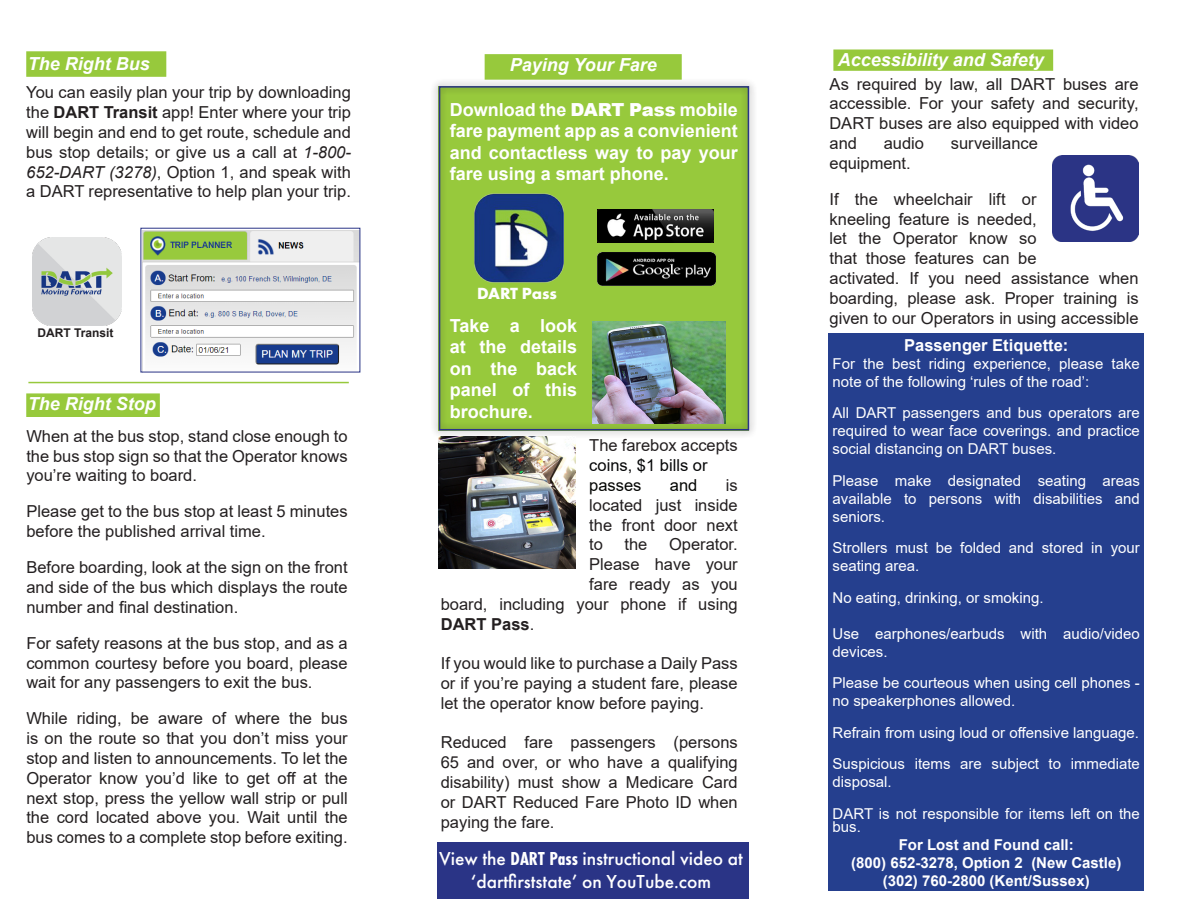
<style>
.page{position:relative;width:1188px;height:918px;background:#fff}
.page>*{position:absolute;margin:0;border:0;box-sizing:border-box;transform-origin:0 0}
.t1{font:500 19.5px/23.4px "Futura PT";color:#fff;text-align:center}
.t2{font:700 18px/21.6px "Arial";color:#fff;text-align:justify}
.t3{font:italic 700 18px "Arial";color:#fff}
.t4{font:700 16.8px "Futura PT";letter-spacing:-.005em;color:#fff}
.t5{font:16.5px/19.8px "Arial";color:#231f20;text-align:justify}
.t6{font:700 16.5px "Arial";color:#fff}
.t7{font:16.5px "Arial";color:#040503}
.t8{font:700 16.5px "Arial";color:#231f20}
.t9{font:15px/18px "Arial";color:#fff}
.t10{font:700 15px "Arial";color:#fff}
.t11{font:700 12px "Arial";color:#231f20}
.s1{font-weight:700}
.s2{font-style:italic}
.s3{font-weight:900}
.s4{color:#050607}
.s5{font-weight:400}
.s6{font-family:"Futura PT Cond";font-weight:700}
</style>
<div class="page">
<div style="left:437px;top:842px;width:312px;height:56px;background:#2a3486"></div>
<div style="left:485px;top:54px;width:197px;height:26px;background:#97c93c;border:2px solid #97c93c"></div>
<div style="left:833px;top:50px;width:220px;height:21px;background:#97c93c;border:2px solid #97c93c"></div>
<div style="left:26px;top:393px;width:134px;height:24px;background:#97c93c;border:2px solid #97c93c"></div>
<div style="left:26px;top:51px;width:140px;height:26px;background:#97c93c;border:2px solid #97c93c"></div>
<div style="left:829px;top:334px;width:315px;height:557px;background:#253f8e"></div>
<div style="left:431px;top:78px;width:326px;height:361px;background:#231f20;opacity:.75"></div>
<div style="left:439px;top:86px;width:310px;height:344px;border:2px solid #2a3486"></div>
<img style="left:143px;top:230px;width:215px;height:135px">
<img style="left:1052px;top:155px;width:87px;height:87px">
<img style="left:33px;top:237px;width:89px;height:89px">
<hr style="left:28px;top:382px;width:321px;height:1px;background:#97c93c">
<img style="left:593px;top:321px;width:133px;height:103px">
<img style="left:439px;top:436px;width:136px;height:133px">
<p class="t3" style="left:28px;top:52px;width:124px">The Right Bus</p>
<p class="t3" style="left:510px;top:52px;width:149px">Paying Your Fare</p>
<p class="t3" style="left:838px;top:47px;width:208px">Accessibility and Safety</p>
<p class="t5" style="left:26px;top:83px;width:326px">You can easily plan your trip by downloading the <span class="s1">DART Transit</span> app! Enter where your trip will begin and end to get route, schedule and bus stop details; or give us a call at <span class="s2">1-800- 652-DART (3278)</span>, Option 1, and speak with a DART representative to help plan your trip.</p>
<p class="t5" style="left:830px;top:74px;width:311px">As required by law, all DART buses are accessible. For your safety and security, DART buses are also equipped with video and</p>
<p class="t2" style="left:450px;top:99px;width:290px">Download the <span class="s3">DART Pass</span> mobile fare payment app as a convienient and contactless way to pay your fare using a smart phone.</p>
<p class="t5" style="left:884px;top:133px;width:42px">audio</p>
<p class="t5" style="left:951px;top:133px;width:89px">surveillance</p>
<p class="t5" style="left:830px;top:153px;width:83px">equipment.</p>
<p class="t5" style="left:830px;top:189px;width:311px;text-align:left">If the wheelchair lift or<br>kneeling feature is needed,<br>let the Operator know so<br>that those features can be<br>activated. If you need assistance when boarding, please ask. Proper training is given to our Operators in using accessible</p>
<p class="t6" style="left:904px;top:333px;width:166px">Passenger Etiquette:</p>
<p class="t9" style="left:833px;top:354px;width:309px">For the best riding experience, please take note of the following ‘rules of the road’:</p>
<p class="t9" style="left:833px;top:404px;width:309px;text-align:justify">All DART passengers and bus operators are required to wear face coverings. and practice social distancing on DART buses.</p>
<p class="t9" style="left:833px;top:471px;width:309px;text-align:justify">Please make designated seating areas available to persons with disabilities and seniors.</p>
<p class="t9" style="left:833px;top:539px;width:309px">Strollers must be folded and stored in your seating area.</p>
<p class="t9" style="left:833px;top:588px;width:212px">No eating, drinking, or smoking.</p>
<p class="t9" style="left:833px;top:624px;width:309px">Use earphones/earbuds with audio/video devices.</p>
<p class="t9" style="left:833px;top:674px;width:309px">Please be courteous when using cell phones - no speakerphones allowed.</p>
<p class="t9" style="left:833px;top:723px;width:308px">Refrain from using loud or offensive language.</p>
<p class="t9" style="left:833px;top:755px;width:309px">Suspicious items are subject to immediate disposal.</p>
<p class="t9" style="left:833px;top:807px;width:309px;line-height:13.5px">DART is not responsible for items left on the bus.</p>
<p class="t10" style="left:899px;top:834px;width:177px">For Lost and Found call:</p>
<p class="t10" style="left:851px;top:852px;width:272px">(800) 652-3278, Option 2 (New Castle)</p>
<p class="t10" style="left:883px;top:870px;width:208px">(302) 760-2800 (Kent/Sussex)</p>
<p class="t4" style="left:477px;top:283px;width:81px">DART Pass</p>
<p class="t2" style="left:450px;top:315px;width:129px">Take a look at the details on the back panel of this brochure.</p>
<p class="t11" style="left:37px;top:324px;width:78px">DART Transit</p>
<p class="t3" style="left:28px;top:392px;width:129px">The Right Stop</p>
<p class="t5" style="left:26px;top:426px;width:323px">When at the bus stop, stand close enough to the bus stop sign so that the Operator knows you’re waiting to board.</p>
<p class="t5" style="left:26px;top:502px;width:323px">Please get to the bus stop at least 5 minutes before the published arrival time.</p>
<p class="t5" style="left:26px;top:557px;width:323px">Before boarding, look at the sign on the front and side of the bus which displays the route number and final destination.</p>
<p class="t5" style="left:26px;top:633px;width:323px">For safety reasons at the bus stop, and as a common courtesy before you board, please wait for any passengers to exit the bus.</p>
<p class="t5" style="left:26px;top:709px;width:323px">While riding, be aware of where the bus is on the route so that you don’t miss your stop and listen to announcements. To let the Operator know you’d like to get off at the next stop, press the yellow wall strip or pull the cord located above you. Wait until the bus comes to a complete stop before exiting.</p>
<p class="t5" style="left:589px;top:436px;width:150px">The farebox accepts <span class="s4">coins, $1 bills or</span></p>
<p class="t7" style="left:589px;top:474px;width:54px">passes</p>
<p class="t7" style="left:670px;top:474px;width:29px">and</p>
<p class="t5" style="left:589px;top:475px;width:150px;text-indent:137px">is located just inside the front door next to</p>
<p class="t5" style="left:625px;top:535px;width:24px">the</p>
<p class="t5" style="left:669px;top:535px;width:70px">Operator.</p>
<p class="t5" style="left:589px;top:554px;width:150px">Please have your</p>
<p class="t5" style="left:589px;top:574px;width:150px">fare ready as you</p>
<p class="t5" style="left:441px;top:594px;width:298px">board, including your phone if using</p>
<p class="t8" style="left:441px;top:612px;width:95px">DART Pass<span class="s5">.</span></p>
<p class="t5" style="left:441px;top:653px;width:298px">If you would like to purchase a Daily Pass or if you’re paying a student fare, please let the operator know before paying.</p>
<p class="t5" style="left:441px;top:733px;width:298px">Reduced fare passengers (persons 65 and over, or who have a qualifying disability) must show a Medicare Card or DART Reduced Fare Photo ID when paying the fare.</p>
<p class="t1" style="left:439px;top:847px;width:305px">View the <span class="s6">DART Pass</span> instructional video at ‘dartfirststate’ on YouTube.com</p>
</div>
